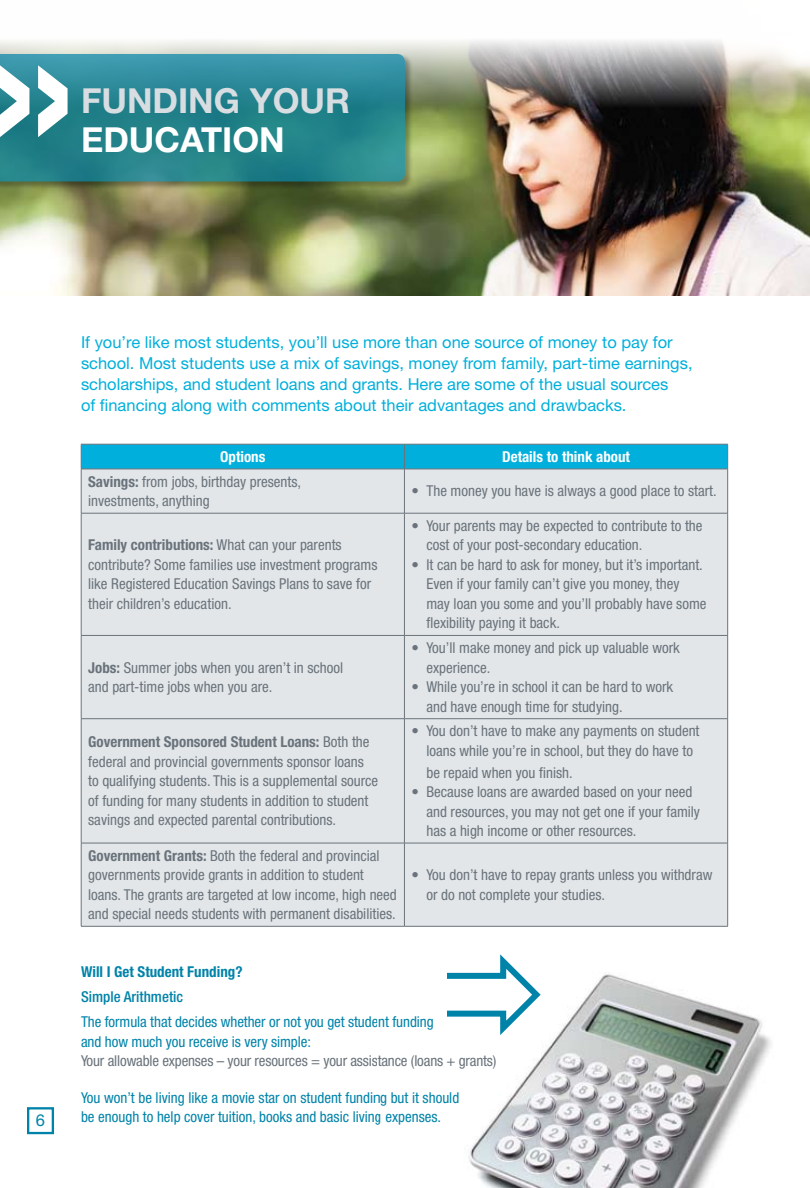
<style>
.page{position:relative;width:810px;height:1188px;background:#fff}
.page>*{position:absolute;margin:0;border:0;box-sizing:border-box;transform-origin:0 0}
.t1{font:700 34.5px "Helvetica Neue LT Std";color:#d8dde1}
.t2{font:700 34.5px "Helvetica Neue LT Std";color:#fff}
.t3{font:16.5px/21px "Helvetica Neue LT Std";color:#00afdb}
.t4{font:16.5px "Helvetica Neue LT Std";color:#0083a9}
.t5{font:condensed 15px/19.5px "Helvetica Neue LT Std";color:#6a737b}
.t6{font:condensed 15px/19.5px "Helvetica Neue LT Std";color:#0083a9}
.t7{font:700 condensed 15px "Helvetica Neue LT Std";color:#fff}
.t8{font:700 condensed 15px "Helvetica Neue LT Std";color:#0083a9}
.t9{font:500 condensed 15px "Helvetica Neue LT Std";color:#0083a9}
.s1{font-weight:700}
</style>
<div class="page">
<div style="left:82px;top:470px;width:645px;height:456px;background:#e2e6e9"></div>
<svg style="left:81px;top:444px;width:647px;height:25px;background:#06acd5"></svg>
<hr style="left:81px;top:469px;width:323px;height:1px;background:#6a737b">
<hr style="left:81px;top:469px;width:1px;height:44px;background:#6a737b">
<hr style="left:404px;top:469px;width:324px;height:1px;background:#6a737b">
<hr style="left:404px;top:469px;width:1px;height:44px;background:#6a737b">
<hr style="left:727px;top:469px;width:1px;height:44px;background:#6a737b">
<hr style="left:81px;top:513px;width:323px;height:1px;background:#6a737b">
<hr style="left:81px;top:513px;width:1px;height:122px;background:#6a737b">
<hr style="left:404px;top:513px;width:324px;height:1px;background:#6a737b">
<hr style="left:404px;top:513px;width:1px;height:122px;background:#6a737b">
<hr style="left:727px;top:513px;width:1px;height:122px;background:#6a737b">
<hr style="left:81px;top:635px;width:323px;height:1px;background:#6a737b">
<hr style="left:81px;top:636px;width:1px;height:83px;background:#6a737b">
<hr style="left:404px;top:635px;width:324px;height:1px;background:#6a737b">
<hr style="left:404px;top:636px;width:1px;height:83px;background:#6a737b">
<hr style="left:727px;top:636px;width:1px;height:83px;background:#6a737b">
<hr style="left:81px;top:718px;width:323px;height:1px;background:#6a737b">
<hr style="left:81px;top:719px;width:1px;height:124px;background:#6a737b">
<hr style="left:404px;top:718px;width:324px;height:1px;background:#6a737b">
<hr style="left:404px;top:719px;width:1px;height:124px;background:#6a737b">
<hr style="left:727px;top:719px;width:1px;height:124px;background:#6a737b">
<hr style="left:81px;top:843px;width:323px;height:1px;background:#6a737b">
<hr style="left:81px;top:843px;width:1px;height:83px;background:#6a737b">
<hr style="left:81px;top:926px;width:323px;height:1px;background:#6a737b">
<hr style="left:404px;top:843px;width:324px;height:1px;background:#6a737b">
<hr style="left:404px;top:843px;width:1px;height:83px;background:#6a737b">
<hr style="left:727px;top:843px;width:1px;height:83px;background:#6a737b">
<hr style="left:404px;top:926px;width:324px;height:1px;background:#6a737b">
<div style="left:27px;top:1107px;width:27px;height:27px;background:#fff;border:2px solid #0083a9"></div>
<img style="left:0;top:40px;width:810px;height:256px">
<div style="left:0;top:54px;width:414px;height:136px;background:#000;opacity:.45"></div>
<svg style="left:0;top:54px;width:405px;height:128px;background:#288791"></svg>
<img style="left:468px;top:972px;width:304px;height:216px">
<svg style="left:447px;top:954px;width:98px;height:88px"></svg>
<svg style="left:0;top:65px;width:68px;height:72px"></svg>
<h1 class="t1" style="left:81px;top:79px;width:270px">FUNDING YOUR</h1>
<h1 class="t2" style="left:81px;top:118px;width:205px">EDUCATION</h1>
<p class="t4" style="left:36px;top:1111px;width:11px">6</p>
<p class="t3" style="left:81px;top:331px;width:613px">If you’re like most students, you’ll use more than one source of money to pay for school. Most students use a mix of savings, money from family, part-time earnings, scholarships, and student loans and grants. Here are some of the usual sources<br>of financing along with comments about their advantages and drawbacks.</p>
<p class="t7" style="left:220px;top:448px;width:47px">Options</p>
<p class="t7" style="left:502px;top:448px;width:129px">Details to think about</p>
<p class="t5" style="left:88px;top:472px;width:214px"><span class="s1">Savings:</span> from jobs, birthday presents, investments, anything</p>
<p class="t5" style="left:411px;top:481px;width:307px">• The money you have is always a good place to start.</p>
<p class="t5" style="left:88px;top:535px;width:291px"><span class="s1">Family contributions:</span> What can your parents contribute? Some families use investment programs like Registered Education Savings Plans to save for their children’s education.</p>
<p class="t5" style="left:426px;top:516px;width:278px;text-indent:-15px">• Your parents may be expected to contribute to the cost of your post-secondary education.</p>
<p class="t5" style="left:426px;top:555px;width:282px;text-indent:-15px">• It can be hard to ask for money, but it’s important.<br>Even if your family can’t give you money, they may loan you some and you’ll probably have some flexibility paying it back.</p>
<p class="t5" style="left:88px;top:658px;width:257px"><span class="s1">Jobs:</span> Summer jobs when you aren’t in school and part-time jobs when you are.</p>
<p class="t5" style="left:426px;top:638px;width:255px;text-indent:-15px">• You’ll make money and pick up valuable work experience.</p>
<p class="t5" style="left:426px;top:677px;width:248px;text-indent:-15px">• While you’re in school it can be hard to work and have enough time for studying.</p>
<p class="t5" style="left:88px;top:732px;width:292px"><span class="s1">Government Sponsored Student Loans:</span> Both the federal and provincial governments sponsor loans<br>to qualifying students. This is a supplemental source of funding for many students in addition to student savings and expected parental contributions.</p>
<p class="t5" style="left:411px;top:721px;width:290px;text-align:center">• You don’t have to make any payments on student loans while you’re in school, but they do have to</p>
<p class="t5" style="left:426px;top:762px;width:148px">be repaid when you finish.</p>
<p class="t5" style="left:426px;top:782px;width:275px;text-indent:-15px">• Because loans are awarded based on your need and resources, you may not get one if your family has a high income or other resources.</p>
<p class="t5" style="left:88px;top:846px;width:310px"><span class="s1">Government Grants:</span> Both the federal and provincial governments provide grants in addition to student loans. The grants are targeted at low income, high need and special needs students with permanent disabilities.</p>
<p class="t5" style="left:426px;top:865px;width:288px;text-indent:-15px">• You don’t have to repay grants unless you withdraw or do not complete your studies.</p>
<p class="t8" style="left:81px;top:963px;width:163px">Will I Get Student Funding?</p>
<p class="t9" style="left:81px;top:988px;width:104px">Simple Arithmetic</p>
<p class="t6" style="left:81px;top:1012px;width:354px">The formula that decides whether or not you get student funding and how much you receive is very simple:</p>
<p class="t5" style="left:81px;top:1051px;width:417px">Your allowable expenses – your resources = your assistance (loans + grants)</p>
<p class="t6" style="left:81px;top:1087px;width:380px">You won’t be living like a movie star on student funding but it should be enough to help cover tuition, books and basic living expenses.</p>
</div>
